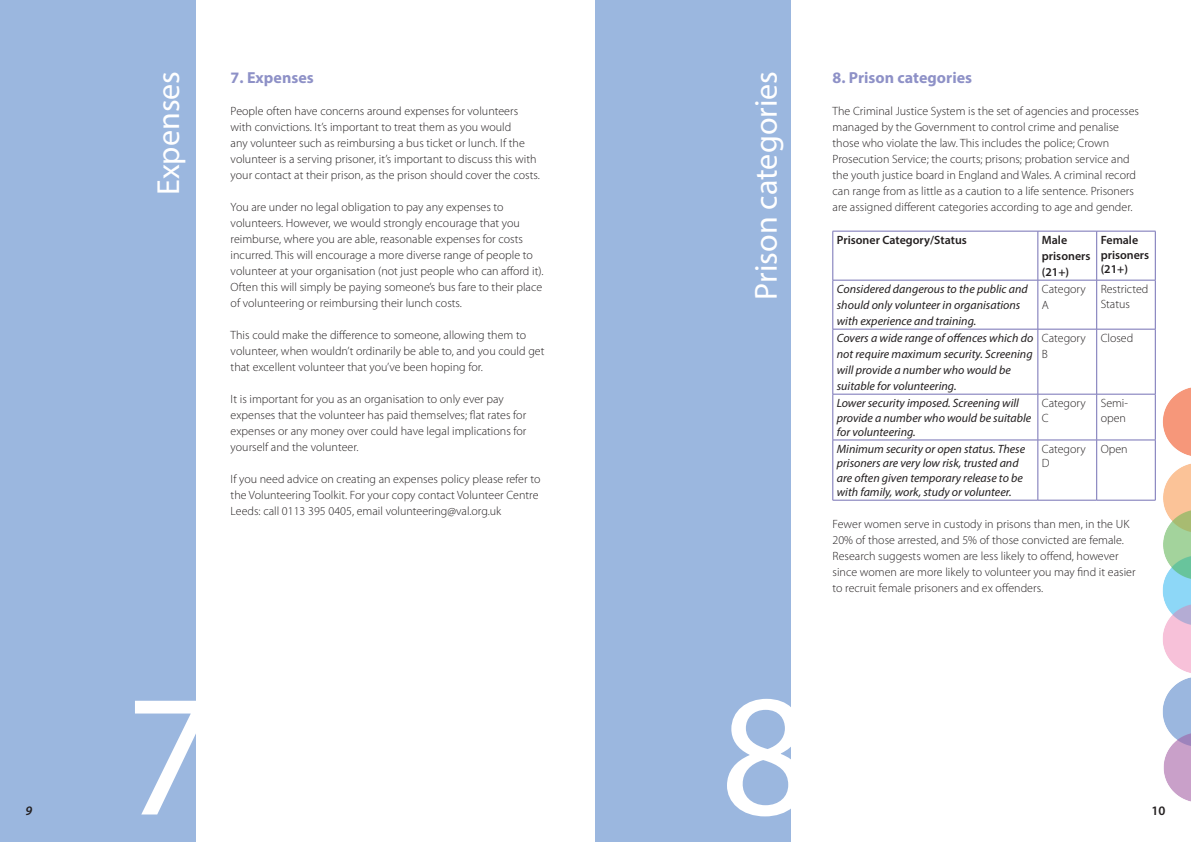
<style>
.page{position:relative;width:1191px;height:842px;background:#fff}
.page>*{position:absolute;margin:0;border:0;box-sizing:border-box;transform-origin:0 0}
.t1{font:175px "Myriad Pro";color:#fff}
.t2{font:32px "Myriad Pro";color:#fff}
.t3{font:700 16px "Myriad Pro";color:#8e91c7}
.t4{font:600 13px "Myriad Pro";color:#231f20}
.t5{font:italic 600 13px "Myriad Pro";color:#231f20}
.t6{font:300 12px/16px "Myriad Pro";color:#231f20}
.t7{font:italic 12px/16px "Myriad Pro";color:#231f20}
.t8{font:600 12px/16px "Myriad Pro";color:#231f20}
</style>
<div class="page">
<div style="left:0;top:0;width:196px;height:842px;background:#9bb7df"></div>
<img style="left:1150px;top:374px;width:41px;height:428px">
<div style="left:595px;top:0;width:196px;height:842px;background:#9bb7df"></div>
<hr style="left:832px;top:231px;width:205px;height:1px;background:#7470b4">
<hr style="left:832px;top:231px;width:1px;height:49px;background:#7470b4">
<hr style="left:1037px;top:231px;width:59px;height:1px;background:#7470b4">
<hr style="left:1037px;top:231px;width:1px;height:49px;background:#7470b4">
<hr style="left:1096px;top:231px;width:59px;height:1px;background:#7470b4">
<hr style="left:1096px;top:231px;width:1px;height:49px;background:#7470b4">
<hr style="left:1155px;top:231px;width:1px;height:49px;background:#7470b4">
<hr style="left:832px;top:280px;width:205px;height:1px;background:#7470b4">
<hr style="left:832px;top:280px;width:1px;height:49px;background:#7470b4">
<hr style="left:1037px;top:280px;width:59px;height:1px;background:#7470b4">
<hr style="left:1037px;top:280px;width:1px;height:49px;background:#7470b4">
<hr style="left:1096px;top:280px;width:59px;height:1px;background:#7470b4">
<hr style="left:1096px;top:280px;width:1px;height:49px;background:#7470b4">
<hr style="left:1155px;top:280px;width:1px;height:49px;background:#7470b4">
<hr style="left:832px;top:329px;width:205px;height:1px;background:#7470b4">
<hr style="left:832px;top:329px;width:1px;height:65px;background:#7470b4">
<hr style="left:1037px;top:329px;width:59px;height:1px;background:#7470b4">
<hr style="left:1037px;top:329px;width:1px;height:65px;background:#7470b4">
<hr style="left:1096px;top:329px;width:59px;height:1px;background:#7470b4">
<hr style="left:1096px;top:329px;width:1px;height:65px;background:#7470b4">
<hr style="left:1155px;top:329px;width:1px;height:65px;background:#7470b4">
<hr style="left:832px;top:394px;width:205px;height:1px;background:#7470b4">
<hr style="left:832px;top:394px;width:1px;height:46px;background:#7470b4">
<hr style="left:1037px;top:394px;width:59px;height:1px;background:#7470b4">
<hr style="left:1037px;top:394px;width:1px;height:46px;background:#7470b4">
<hr style="left:1096px;top:394px;width:59px;height:1px;background:#7470b4">
<hr style="left:1096px;top:394px;width:1px;height:46px;background:#7470b4">
<hr style="left:1155px;top:394px;width:1px;height:46px;background:#7470b4">
<hr style="left:832px;top:440px;width:205px;height:1px;background:#7470b4">
<hr style="left:832px;top:440px;width:1px;height:60px;background:#7470b4">
<hr style="left:1037px;top:440px;width:59px;height:1px;background:#7470b4">
<hr style="left:1037px;top:440px;width:1px;height:60px;background:#7470b4">
<hr style="left:1096px;top:440px;width:59px;height:1px;background:#7470b4">
<hr style="left:1096px;top:440px;width:1px;height:60px;background:#7470b4">
<hr style="left:1155px;top:440px;width:1px;height:60px;background:#7470b4">
<hr style="left:832px;top:500px;width:205px;height:1px;background:#7470b4">
<hr style="left:1037px;top:500px;width:59px;height:1px;background:#7470b4">
<hr style="left:1096px;top:500px;width:59px;height:1px;background:#7470b4">
<p class="t5" style="left:26px;top:802px;width:8px">9</p>
<p class="t2" style="left:149px;top:195px;width:126px;rotate:-90deg">Expenses</p>
<p class="t3" style="left:231px;top:67px;width:85px">7. Expenses</p>
<p class="t6" style="left:231px;top:103px;width:311px">People often have concerns around expenses for volunteers with convictions. It’s important to treat them as you would<br>any volunteer such as reimbursing a bus ticket or lunch. If the volunteer is a serving prisoner, it’s important to discuss this with your contact at their prison, as the prison should cover the costs.</p>
<p class="t6" style="left:231px;top:199px;width:314px">You are under no legal obligation to pay any expenses to volunteers. However, we would strongly encourage that you reimburse, where you are able, reasonable expenses for costs incurred. This will encourage a more diverse range of people to volunteer at your organisation (not just people who can afford it).<br>Often this will simply be paying someone’s bus fare to their place of volunteering or reimbursing their lunch costs.</p>
<p class="t6" style="left:231px;top:327px;width:315px">This could make the difference to someone, allowing them to volunteer, when wouldn’t ordinarily be able to, and you could get that excellent volunteer that you’ve been hoping for.</p>
<p class="t6" style="left:231px;top:391px;width:297px">It is important for you as an organisation to only ever pay expenses that the volunteer has paid themselves; flat rates for expenses or any money over could have legal implications for yourself and the volunteer.</p>
<p class="t6" style="left:231px;top:471px;width:311px">If you need advice on creating an expenses policy please refer to the Volunteering Toolkit. For your copy contact Volunteer Centre<br>Leeds: call 0113 395 0405, email volunteering@val.org.uk</p>
<p class="t1" style="left:125px;top:648px;width:91px">7</p>
<p class="t2" style="left:746px;top:300px;width:230px;rotate:-90deg">Prison categories</p>
<p class="t2" style="left:744px;top:477px;width:395px;rotate:-90deg">temporarily released prisoner</p>
<p class="t3" style="left:832px;top:67px;width:141px">8. Prison categories</p>
<p class="t6" style="left:832px;top:103px;width:308px">The Criminal Justice System is the set of agencies and processes managed by the Government to control crime and penalise those who violate the law. This includes the police; Crown Prosecution Service; the courts; prisons; probation service and the youth justice board in England and Wales. A criminal record can range from as little as a caution to a life sentence. Prisoners are assigned different categories according to age and gender.</p>
<p class="t8" style="left:837px;top:232px;width:132px">Prisoner Category/Status</p>
<p class="t8" style="left:1041px;top:232px;width:50px">Male prisoners (21+)</p>
<p class="t8" style="left:1100px;top:233px;width:50px;line-height:14.4px">Female prisoners (21+)</p>
<p class="t7" style="left:837px;top:281px;width:193px">Considered dangerous to the public and should only volunteer in organisations with experience and training.</p>
<p class="t6" style="left:1041px;top:281px;width:45px">Category<br>A</p>
<p class="t6" style="left:1100px;top:282px;width:49px;line-height:14.4px">Restricted<br>Status</p>
<p class="t7" style="left:837px;top:330px;width:198px">Covers a wide range of offences which do not require maximum security. Screening will provide a number who would be suitable for volunteering.</p>
<p class="t6" style="left:1041px;top:330px;width:45px">Category<br>B</p>
<p class="t6" style="left:1100px;top:330px;width:34px">Closed</p>
<p class="t7" style="left:837px;top:396px;width:196px;line-height:14.4px">Lower security imposed. Screening will provide a number who would be suitable for volunteering.</p>
<p class="t6" style="left:1041px;top:396px;width:45px;line-height:14.4px">Category<br>C</p>
<p class="t6" style="left:1100px;top:396px;width:29px;line-height:14.4px">Semi&shy;open</p>
<p class="t7" style="left:837px;top:441px;width:190px;line-height:14.4px">Minimum security or open status. These prisoners are very low risk, trusted and are often given temporary release to be with family, work, study or volunteer.</p>
<p class="t6" style="left:1041px;top:442px;width:45px;line-height:14.4px">Category<br>D</p>
<p class="t6" style="left:1100px;top:441px;width:28px">Open</p>
<p class="t6" style="left:832px;top:516px;width:304px">Fewer women serve in custody in prisons than men, in the UK 20% of those arrested, and 5% of those convicted are female.<br>Research suggests women are less likely to offend, however since women are more likely to volunteer you may find it easier to recruit female prisoners and ex offenders.</p>
<p class="t1" style="left:720px;top:648px;width:91px">8</p>
<p class="t4" style="left:1151px;top:802px;width:15px">10</p>
</div>
